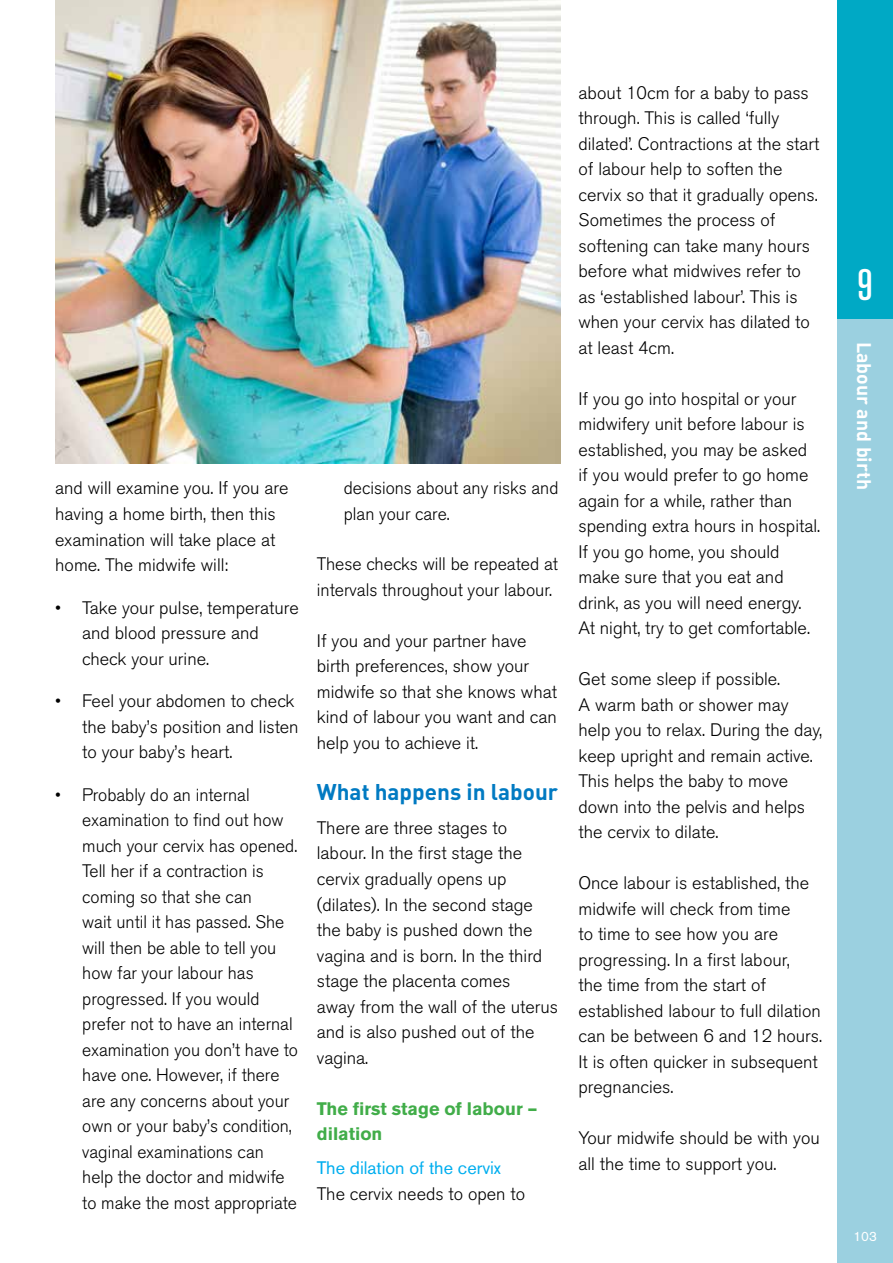
<style>
.page{position:relative;width:893px;height:1263px;background:#fff}
.page>*{position:absolute;margin:0;border:0;box-sizing:border-box;transform-origin:0 0}
.t1{font:500 condensed 43.5px "Akzidenz Grotesk BE";color:#fff}
.t2{font:22.5px "DIN Bold Alternate";color:#007ac2}
.t3{font:19.5px "DIN Bold Alternate";color:#fff}
.t4{font:300 18px/25.5px "Akzidenz Grotesk BE";color:#000}
.t5{font:700 18px/25.5px "Akzidenz Grotesk BE";color:#41ad49}
.t6{font:18px "Akzidenz Grotesk BE";color:#00aeef}
.t7{font:13.5px "Akzidenz Grotesk BE";color:#fff}
</style>
<div class="page">
<img style="left:56px;top:0;width:504px;height:463px">
<div style="left:837px;top:0;width:56px;height:1263px;background:#9bd0e0"></div>
<div style="left:837px;top:0;width:56px;height:319px;background:#00a9c5"></div>
<p class="t4" style="left:55px;top:476px;width:235px">and will examine you. If you are having a home birth, then this examination will take place at home. The midwife will:</p>
<p class="t4" style="left:82px;top:595px;width:218px;text-indent:-27px">• Take your pulse, temperature and blood pressure and check your urine.</p>
<p class="t4" style="left:82px;top:688px;width:218px;text-indent:-27px">• Feel your abdomen to check the baby’s position and listen to your baby’s heart.</p>
<p class="t4" style="left:82px;top:782px;width:217px;text-indent:-27px">• Probably do an internal examination to find out how much your cervix has opened.<br>Tell her if a contraction is coming so that she can<br>wait until it has passed. She will then be able to tell you how far your labour has progressed. If you would prefer not to have an internal examination you don’t have to have one. However, if there are any concerns about your own or your baby’s condition, vaginal examinations can help the doctor and midwife to make the most appropriate</p>
<p class="t4" style="left:344px;top:475px;width:216px">decisions about any risks and plan your care.</p>
<p class="t4" style="left:317px;top:552px;width:243px">These checks will be repeated at intervals throughout your labour.</p>
<p class="t4" style="left:317px;top:628px;width:242px">If you and your partner have birth preferences, show your midwife so that she knows what kind of labour you want and can help you to achieve it.</p>
<p class="t2" style="left:317px;top:777px;width:243px">What happens in labour</p>
<p class="t4" style="left:317px;top:815px;width:243px">There are three stages to labour. In the first stage the cervix gradually opens up (dilates). In the second stage the baby is pushed down the vagina and is born. In the third stage the placenta comes<br>away from the wall of the uterus and is also pushed out of the vagina.</p>
<p class="t5" style="left:317px;top:1096px;width:222px">The first stage of labour – dilation</p>
<p class="t6" style="left:317px;top:1157px;width:186px">The dilation of the cervix</p>
<p class="t4" style="left:317px;top:1181px;width:210px">The cervix needs to open to</p>
<p class="t4" style="left:578px;top:80px;width:242px">about 10cm for a baby to pass through. This is called ‘fully dilated’. Contractions at the start of labour help to soften the cervix so that it gradually opens.<br>Sometimes the process of softening can take many hours before what midwives refer to as ‘established labour’. This is when your cervix has dilated to at least 4cm.</p>
<p class="t4" style="left:578px;top:386px;width:243px">If you go into hospital or your midwifery unit before labour is established, you may be asked if you would prefer to go home again for a while, rather than spending extra hours in hospital.<br>If you go home, you should make sure that you eat and drink, as you will need energy.<br>At night, try to get comfortable.</p>
<p class="t4" style="left:578px;top:667px;width:245px">Get some sleep if possible.<br>A warm bath or shower may help you to relax. During the day, keep upright and remain active.<br>This helps the baby to move down into the pelvis and helps the cervix to dilate.</p>
<p class="t4" style="left:578px;top:871px;width:245px">Once labour is established, the midwife will check from time<br>to time to see how you are progressing. In a first labour,<br>the time from the start of established labour to full dilation can be between 6 and 12 hours.<br>It is often quicker in subsequent pregnancies.</p>
<p class="t4" style="left:578px;top:1126px;width:243px">Your midwife should be with you all the time to support you.</p>
<h1 class="t1" style="left:857px;top:261px;width:17px">9</h1>
<p class="t3" style="left:877px;top:342px;width:149px;rotate:90deg">Labour and birth</p>
<p class="t7" style="left:853px;top:1229px;width:25px">103</p>
</div>
